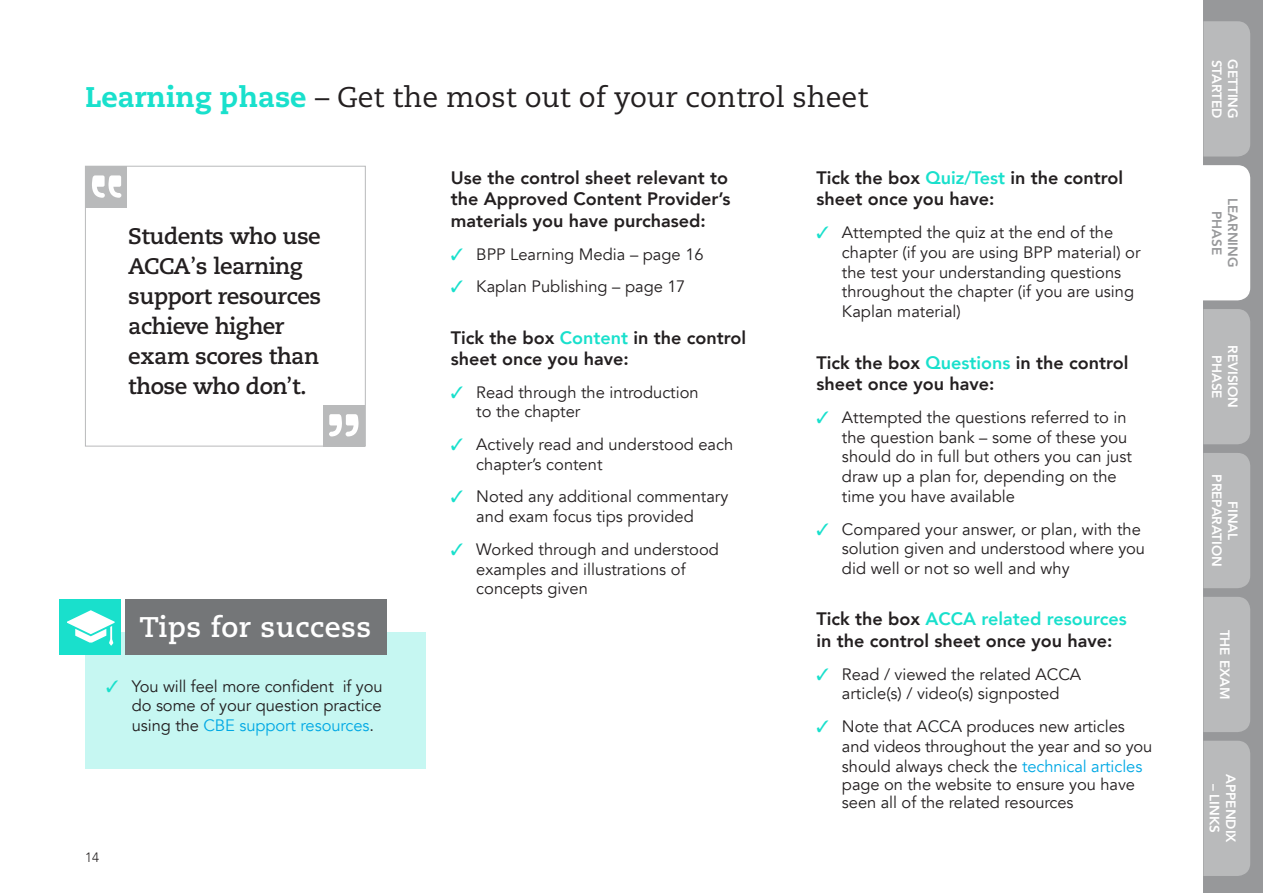
<style>
.page{position:relative;width:1263px;height:893px;background:#fff}
.page>*{position:absolute;margin:0;border:0;box-sizing:border-box;transform-origin:0 0}
.RUNNING_HEADER{font:28.35px "Caecilia";color:#231f20}
.STUDY_TIPS_HEADER{font:700 28.35px "Caecilia";letter-spacing:.02em;color:#fff}
.BOXED_QUOTE{font:700 22.5px/30px "Caecilia";letter-spacing:-.02em;color:#231f20}
.D_HEAD{font:800 18px/21.6px "Avenir";color:#231f20}
.t1{font:16.5px/19.8px "Avenir";color:#231f20}
.TAB_TITLE{font:800 13.5px/16.2px "Avenir";color:#fff;text-align:center}
.TAB_TITLE-2{font:800 13.5px/16.2px "Avenir";color:#97989a;text-align:center}
.PAGE_NUMBER{font:300 13.5px "Avenir";color:#231f20}
.s1{font-weight:800;color:#19e0cc}
.s2{font-weight:400}
.s3{color:#19e0cc}
.s4{color:#00a8e4}
</style>
<div class="page">
<div style="left:85px;top:166px;width:281px;height:280px;border:1px solid #b9babb"></div>
<div style="left:85px;top:166px;width:42px;height:42px;background:#b9babb"></div>
<svg style="left:92px;top:175px;width:29px;height:23px"></svg>
<div style="left:323px;top:405px;width:42px;height:41px;background:#b9babb"></div>
<svg style="left:329px;top:414px;width:30px;height:22px"></svg>
<div style="left:85px;top:632px;width:340px;height:137px;background:#c6f7f2"></div>
<div style="left:125px;top:600px;width:262px;height:55px;background:#747678"></div>
<div style="left:60px;top:600px;width:61px;height:55px;background:#19e0cc"></div>
<svg style="left:67px;top:610px;width:48px;height:35px"></svg>
<div style="left:1203px;top:0;width:60px;height:893px;background:#97989a"></div>
<div style="left:1203px;top:453px;width:47px;height:135px;background:#b9babb"></div>
<div style="left:1203px;top:309px;width:47px;height:135px;background:#b9babb"></div>
<div style="left:1203px;top:21px;width:47px;height:136px;background:#b9babb"></div>
<div style="left:1203px;top:597px;width:47px;height:135px;background:#b9babb"></div>
<div style="left:1203px;top:165px;width:47px;height:135px;background:#fff"></div>
<div style="left:1203px;top:741px;width:47px;height:135px;background:#b9babb"></div>
<p class="RUNNING_HEADER" style="left:85px;top:81px;width:785px"><span class="s1">Learning phase</span> – Get the most out of your control sheet</p>
<p class="BOXED_QUOTE" style="left:128px;top:221px;width:194px">Students who use<br>ACCA<span class="s2">’</span>s learning support resources achieve higher exam scores than those who don<span class="s2">’</span>t.</p>
<p class="STUDY_TIPS_HEADER" style="left:140px;top:610px;width:233px">Tips for success</p>
<p class="t1" style="left:132px;top:676px;width:252px;text-align:justify;text-indent:-26px"><span class="s3">✓</span> You will feel more confident if you do some of your question practice using the <span class="s4">CBE support resources</span>.</p>
<p class="PAGE_NUMBER" style="left:85px;top:849px;width:16px">14</p>
<p class="D_HEAD" style="left:451px;top:167px;width:281px">Use the control sheet relevant to the Approved Content Provider’s materials you have purchased:</p>
<p class="t1" style="left:451px;top:244px;width:254px"><span class="s3">✓</span> BPP Learning Media – page 16</p>
<p class="t1" style="left:451px;top:277px;width:236px"><span class="s3">✓</span> Kaplan Publishing – page 17</p>
<p class="D_HEAD" style="left:451px;top:326px;width:297px">Tick the box <span class="s3">Content</span> in the control sheet once you have:</p>
<p class="t1" style="left:476px;top:382px;width:224px;text-indent:-26px"><span class="s3">✓</span> Read through the introduction to the chapter</p>
<p class="t1" style="left:476px;top:435px;width:259px;text-indent:-26px"><span class="s3">✓</span> Actively read and understood each chapter’s content</p>
<p class="t1" style="left:451px;top:487px;width:279px;text-align:center"><span class="s3">✓</span> Noted any additional commentary and exam focus tips provided</p>
<p class="t1" style="left:476px;top:539px;width:244px;text-indent:-26px"><span class="s3">✓</span> Worked through and understood examples and illustrations of concepts given</p>
<p class="D_HEAD" style="left:816px;top:167px;width:308px">Tick the box <span class="s3">Quiz/Test</span> in the control sheet once you have:</p>
<p class="t1" style="left:842px;top:223px;width:300px;text-indent:-26px"><span class="s3">✓</span> Attempted the quiz at the end of the chapter (if you are using BPP material) or the test your understanding questions throughout the chapter (if you are using Kaplan material)</p>
<p class="D_HEAD" style="left:816px;top:352px;width:314px">Tick the box <span class="s3">Questions</span> in the control sheet once you have:</p>
<p class="t1" style="left:842px;top:407px;width:291px;text-indent:-26px"><span class="s3">✓</span> Attempted the questions referred to in the question bank – some of these you should do in full but others you can just draw up a plan for, depending on the time you have available</p>
<p class="t1" style="left:842px;top:519px;width:305px;text-indent:-26px"><span class="s3">✓</span> Compared your answer, or plan, with the solution given and understood where you did well or not so well and why</p>
<p class="D_HEAD" style="left:816px;top:608px;width:312px">Tick the box <span class="s3">ACCA related resources </span>in the control sheet once you have:</p>
<p class="t1" style="left:816px;top:664px;width:266px;text-align:center"><span class="s3">✓</span> Read / viewed the related ACCA article(s) / video(s) signposted</p>
<p class="t1" style="left:842px;top:717px;width:312px;text-indent:-26px"><span class="s3">✓</span> Note that ACCA produces new articles and videos throughout the year and so you should always check the <span class="s4">technical articles</span></p>
<p class="t1" style="left:842px;top:775px;width:295px;line-height:18px">page on the website to ensure you have seen all of the related resources</p>
<p class="TAB_TITLE" style="left:1225px;top:60px;width:60px;rotate:90deg">STARTED</p>
<p class="TAB_TITLE" style="left:1241px;top:59px;width:61px;rotate:90deg">GETTING</p>
<p class="TAB_TITLE-2" style="left:1241px;top:198px;width:71px;rotate:90deg">LEARNING<br>PHASE</p>
<p class="TAB_TITLE" style="left:1241px;top:345px;width:65px;rotate:90deg">REVISION<br>PHASE</p>
<p class="TAB_TITLE" style="left:1241px;top:474px;width:94px;rotate:90deg">FINAL<br>PREPARATION</p>
<p class="TAB_TITLE" style="left:1233px;top:630px;width:71px;rotate:90deg">THE EXAM</p>
<p class="TAB_TITLE" style="left:1239px;top:774px;width:70px;rotate:90deg">APPENDIX</p>
<p class="TAB_TITLE" style="left:1222px;top:784px;width:51px;rotate:90deg">– LINKS</p>
</div>
